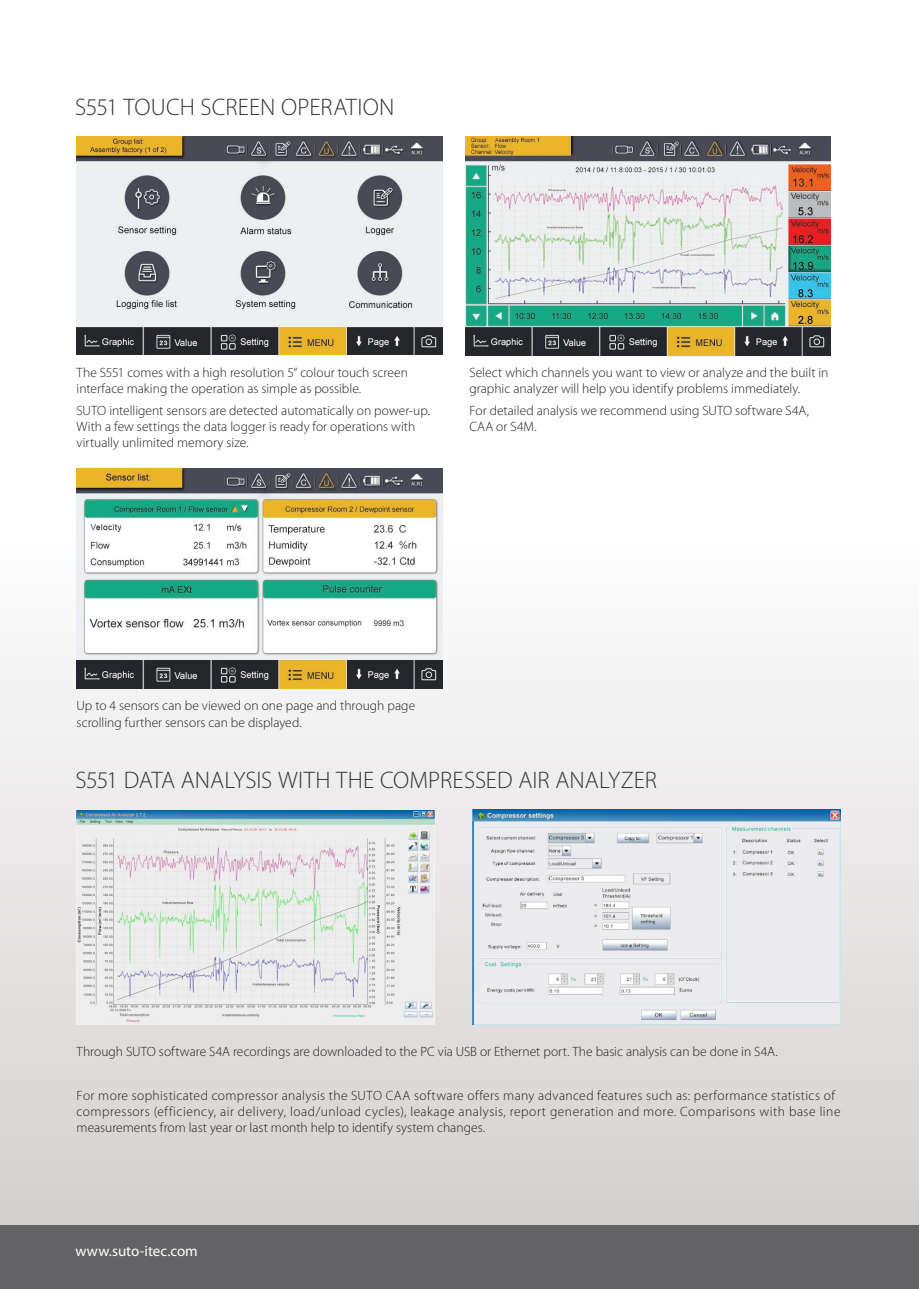
<style>
.page{position:relative;width:919px;height:1289px;background:#fff}
.page>*{position:absolute;margin:0;border:0;box-sizing:border-box;transform-origin:0 0}
.t1{font:300 24px "Myriad Pro";color:#353537}
.t2{font:15px "Myriad Pro";color:#fff}
.t3{font:300 13.5px/16.2px "Myriad Pro";letter-spacing:.005em;color:#231f20}
.t4{font:300 13.5px/16.2px "Myriad Pro";letter-spacing:.03em;color:#231f20}
</style>
<div class="page">
<div style="left:0;top:0;width:918px;height:1288px;background:linear-gradient(to bottom,#fff,#d9d6d6)"></div>
<div style="left:0;top:1225px;width:918px;height:63px;background:#636366"></div>
<img style="left:77px;top:810px;width:357px;height:214px">
<img style="left:472px;top:809px;width:368px;height:215px">
<img style="left:77px;top:136px;width:365px;height:219px">
<img style="left:77px;top:469px;width:365px;height:219px">
<img style="left:465px;top:136px;width:365px;height:219px">
<h1 class="t1" style="left:75px;top:93px;width:321px">S551 TOUCH SCREEN OPERATION</h1>
<p class="t3" style="left:77px;top:364px;width:333px">The S551 comes with a high resolution 5“ colour touch screen interface making the operation as simple as possible.</p>
<p class="t3" style="left:77px;top:402px;width:355px">SUTO intelligent sensors are detected automatically on power-up.<br>With a few settings the data logger is ready for operations with virtually unlimited memory size.</p>
<p class="t3" style="left:469px;top:364px;width:360px">Select which channels you want to view or analyze and the built in graphic analyzer will help you identify problems immediately.</p>
<p class="t3" style="left:469px;top:402px;width:341px">For detailed analysis we recommend using SUTO software S4A,<br>CAA or S4M.</p>
<p class="t3" style="left:77px;top:698px;width:340px">Up to 4 sensors can be viewed on one page and through page scrolling further sensors can be displayed.</p>
<h1 class="t1" style="left:75px;top:767px;width:583px">S551 DATA ANALYSIS WITH THE COMPRESSED AIR ANALYZER</h1>
<p class="t3" style="left:77px;top:1043px;width:702px">Through SUTO software S4A recordings are downloaded to the PC via USB or Ethernet port. The basic analysis can be done in S4A.</p>
<p class="t4" style="left:77px;top:1087px;width:765px">For more sophisticated compressor analysis the SUTO CAA software offers many advanced features such as: performance statistics of compressors (efficiency, air delivery, load/unload cycles), leakage analysis, report generation and more. Comparisons with base line measurements from last year or last month help to identify system changes.</p>
<p class="t2" style="left:75px;top:1242px;width:124px">www.suto-itec.com</p>
</div>
